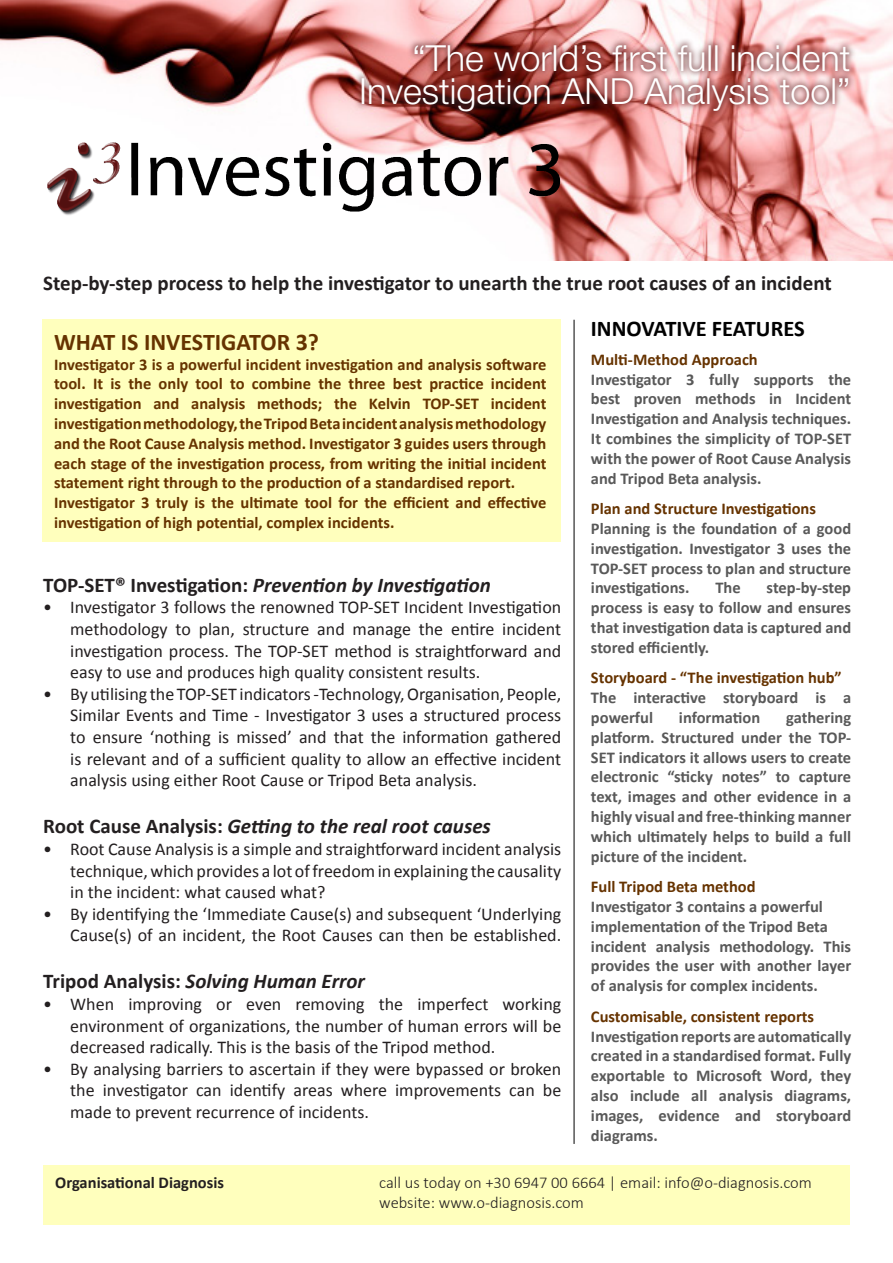
<style>
.page{position:relative;width:893px;height:1263px;background:#fff}
.page>*{position:absolute;margin:0;border:0;box-sizing:border-box;transform-origin:0 0}
.t1{font:300 36px/33px "Helvetica Neue";color:#fff;text-align:right}
.t2{font:700 24px "Calibri";color:#630}
.t3{font:700 22.5px "Calibri";color:#000}
.t4{font:italic 700 21px "Calibri";color:#231f20}
.t5{font:700 21px "Calibri";color:#231f20}
.t6{font:18px/21.6px "Calibri";color:#231f20;text-align:justify}
.t7{font:700 16.5px/19.8px "Calibri";color:#595959}
.t8{font:700 16.5px/19.8px "Calibri";color:#630;text-align:justify}
.t9{font:300 16.5px/19.8px "Calibri";color:#231f20}
.t10{font:700 16.5px "Calibri";color:#231f20}
.s1{font-style:normal}
.s2{color:#630}
</style>
<div class="page">
<div style="left:43px;top:1165px;width:807px;height:60px;background:#ffffbd"></div>
<img style="left:0;top:0;width:893px;height:261px">
<div style="left:43px;top:320px;width:518px;height:222px;background:#ffffbd"></div>
<img style="left:43px;top:139px;width:518px;height:77px">
<hr style="left:574px;top:320px;width:1px;height:824px;background:#000">
<div style="left:353px;top:36px;width:503px;height:81px;background:#692b2b;opacity:.63"></div>
<p class="t1" style="left:359px;top:41px;width:493px">“The world’s first full incident<br>Investigation AND Analysis tool”</p>
<p class="t5" style="left:43px;top:268px;width:790px">Step-by-step process to help the investigator to unearth the true root causes of an incident</p>
<p class="t2" style="left:54px;top:325px;width:266px">WHAT IS INVESTIGATOR 3?</p>
<p class="t8" style="left:54px;top:354px;width:494px">Investigator 3 is a powerful incident investigation and analysis software tool. It is the only tool to combine the three best practice incident investigation and analysis methods; the Kelvin TOP-SET incident investigation methodology, the Tripod Beta incident analysis methodology and the Root Cause Analysis method. Investigator 3 guides users through each stage of the investigation process, from writing the initial incident statement right through to the production of a standardised report.</p>
<p class="t8" style="left:54px;top:492px;width:494px">Investigator 3 truly is the ultimate tool for the efficient and effective investigation of high potential, complex incidents.</p>
<p class="t4" style="left:43px;top:570px;width:449px"><span class="s1">TOP-SET® Investigation:</span> Prevention by Investigation</p>
<p class="t6" style="left:70px;top:596px;width:492px;text-indent:-27px">• Investigator 3 follows the renowned TOP-SET Incident Investigation methodology to plan, structure and manage the entire incident investigation process. The TOP-SET method is straightforward and easy to use and produces high quality consistent results.</p>
<p class="t6" style="left:70px;top:682px;width:493px;text-indent:-27px">• By utilising the TOP-SET indicators-Technology,Organisation, People, Similar Events and Time - Investigator 3 uses a structured process to ensure ‘nothing is missed’ and that the information gathered is relevant and of a sufficient quality to allow an effective incident analysis using either Root Cause or Tripod Beta analysis.</p>
<p class="t4" style="left:43px;top:811px;width:449px"><span class="s1">Root Cause Analysis:</span> Getting to the real root causes</p>
<p class="t6" style="left:70px;top:838px;width:492px;text-indent:-27px">• Root Cause Analysis is a simple and straightforward incident analysis technique,which provides a lot offreedomin explaining the causality in the incident: what caused what?</p>
<p class="t6" style="left:43px;top:902px;width:520px;text-align:right">• By identifying the ‘Immediate Cause(s) and subsequent ‘Underlying<br>Cause(s) of an incident, the Root Causes can then be established.</p>
<p class="t4" style="left:43px;top:967px;width:323px"><span class="s1">Tripod Analysis:</span> Solving Human Error</p>
<p class="t6" style="left:70px;top:993px;width:493px;text-indent:-27px">• When improving or even removing the imperfect working environment of organizations, the number of human errors will be decreased radically. This is the basis of the Tripod method.</p>
<p class="t6" style="left:70px;top:1057px;width:493px;text-indent:-27px">• By analysing barriers to ascertain if they were bypassed or broken the investigator can identify areas where improvements can be made to prevent recurrence of incidents.</p>
<p class="t3" style="left:591px;top:312px;width:215px">INNOVATIVE FEATURES</p>
<p class="t7" style="left:591px;top:349px;width:262px"><span class="s2">Multi-Method Approach<br></span>Investigator 3 fully supports the best proven methods in Incident Investigation and Analysis techniques.<br>It combines the simplicity of TOP-SET with the power of Root Cause Analysis and Tripod Beta analysis.</p>
<p class="t7" style="left:591px;top:498px;width:262px"><span class="s2">Plan and Structure Investigations </span>Planning is the foundation of a good investigation. Investigator 3 uses the TOP-SET process to plan and structure investigations.</p>
<p class="t7" style="left:591px;top:577px;width:262px;text-align:justify;text-indent:176px">step-by-step process is easy to follow and ensures that investigation data is captured and stored efficiently.</p>
<p class="t7" style="left:591px;top:667px;width:262px"><span class="s2">Storyboard - “The investigation hub”<br></span>The interactive storyboard is a powerful</p>
<p class="t7" style="left:715px;top:577px;width:27px">The</p>
<p class="t7" style="left:679px;top:707px;width:83px">information</p>
<p class="t7" style="left:591px;top:707px;width:262px;text-align:justify;text-indent:195px">gathering platform. Structured under the TOP-SET indicators it allows users to create electronic “sticky notes” to capture text, images and other evidence in a highly visual and free-thinking manner which ultimately helps to build a full picture of the incident.</p>
<p class="t7" style="left:591px;top:876px;width:262px"><span class="s2">Full Tripod Beta method<br></span>Investigator 3 contains a powerful implementation of the Tripod Beta incident analysis methodology. This provides the user with another layer of analysis for complex incidents.</p>
<p class="t7" style="left:591px;top:1006px;width:262px"><span class="s2">Customisable, consistent reports </span>Investigation reports are automatically created in a standardised format. Fully exportable to Microsoft Word, they also include all analysis diagrams, images, evidence and storyboard diagrams.</p>
<p class="t10" style="left:55px;top:1171px;width:170px">Organisational Diagnosis</p>
<p class="t9" style="left:379px;top:1173px;width:434px">call us today on +30 6947 00 6664 | email: info@o-diagnosis.com website: www.o-diagnosis.com</p>
</div>
